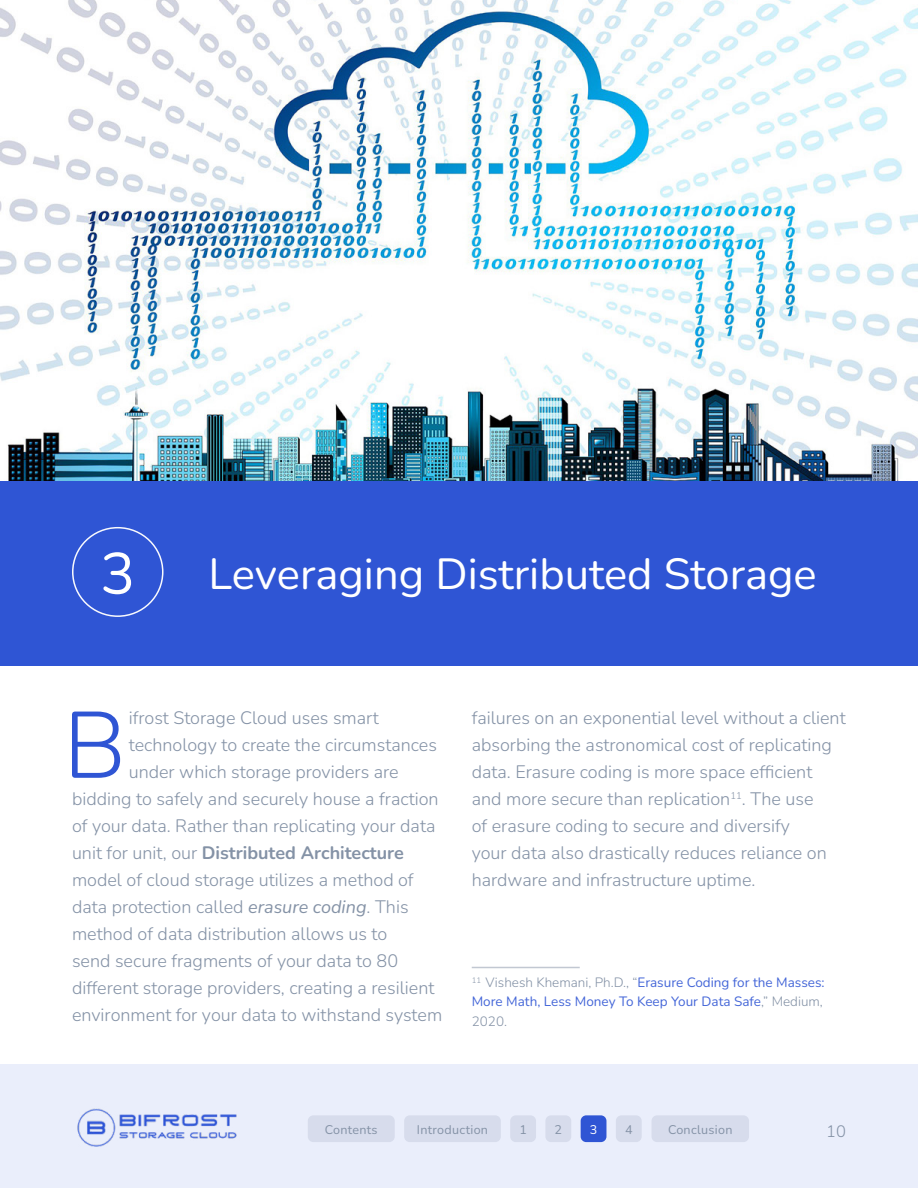
<style>
.page{position:relative;width:918px;height:1188px;background:#fff}
.page>*{position:absolute;margin:0;border:0;box-sizing:border-box;transform-origin:0 0}
.Body-drop{font:300 93.9px "Nunito";color:#2f55d4}
.H2-white{font:58.2px "Nunito";color:#fff}
.H2-white-2{font:43.5px "Nunito";color:#fff}
.Body-drop-2{font:300 18px/27px "Nunito";color:#8492a6}
.Body-drop-3{font:700 18px "Nunito";color:#8492a6}
.t1{font:300 16.5px "Nunito";color:#8492a6}
.Footnotes{font:13.5px/19.5px "Nunito";color:#4466d8}
.t2{font:12.6px "Nunito";letter-spacing:.025em;color:#8492a6}
.t3{font:12.6px "Nunito";color:#fff}
.s1{font-weight:300}
.s2{font-weight:400;font-style:italic}
.s3{font-weight:300;color:#8492a6}
</style>
<div class="page">
<div style="left:0;top:1064px;width:918px;height:124px;background:#eaeefb"></div>
<img style="left:77px;top:1108px;width:160px;height:39px">
<img style="left:0;top:0;width:918px;height:482px">
<div style="left:0;top:482px;width:918px;height:184px;background:#2f55d4"></div>
<hr style="left:472px;top:967px;width:108px;height:1px;background:#c2c8d2">
<div style="left:404px;top:1115px;width:97px;height:27px;background:#d7dcec;border-radius:6px"></div>
<div style="left:510px;top:1115px;width:26px;height:27px;background:#d7dcec;border-radius:6px"></div>
<div style="left:545px;top:1115px;width:26px;height:27px;background:#d7dcec;border-radius:6px"></div>
<div style="left:581px;top:1115px;width:25px;height:27px;background:#2f55d4;border-radius:6px"></div>
<div style="left:616px;top:1115px;width:26px;height:27px;background:#d7dcec;border-radius:6px"></div>
<div style="left:652px;top:1115px;width:97px;height:27px;background:#d7dcec;border-radius:6px"></div>
<div style="left:308px;top:1115px;width:87px;height:27px;background:#d7dcec;border-radius:6px"></div>
<div style="left:72px;top:527px;width:92px;height:90px;border:2px solid #f8f9fd;border-radius:50%"></div>
<p class="H2-white" style="left:100px;top:533px;width:36px">3</p>
<p class="H2-white-2" style="left:208px;top:544px;width:610px">Leveraging Distributed Storage</p>
<p class="Body-drop" style="left:63px;top:680px;width:65px">B</p>
<p class="Body-drop-2" style="left:129px;top:703px;width:252px">ifrost Storage Cloud uses smart</p>
<p class="Body-drop-2" style="left:129px;top:730px;width:310px">technology to create the circumstances</p>
<p class="Body-drop-2" style="left:129px;top:757px;width:271px">under which storage providers are</p>
<p class="Body-drop-2" style="left:72px;top:784px;width:368px">bidding to safely and securely house a fraction</p>
<p class="Body-drop-2" style="left:72px;top:811px;width:365px">of your data. Rather than replicating your data</p>
<p class="Body-drop-3" style="left:72px;top:840px;width:333px"><span class="s1">unit for unit, our</span> Distributed Architecture</p>
<p class="Body-drop-2" style="left:72px;top:865px;width:343px">model of cloud storage utilizes a method of</p>
<p class="Body-drop-2" style="left:72px;top:892px;width:338px">data protection called <span class="s2">erasure coding</span>. This</p>
<p class="Body-drop-2" style="left:72px;top:919px;width:317px">method of data distribution allows us to</p>
<p class="Body-drop-2" style="left:72px;top:946px;width:328px">send secure fragments of your data to 80</p>
<p class="Body-drop-2" style="left:72px;top:973px;width:364px">different storage providers, creating a resilient</p>
<p class="Body-drop-2" style="left:72px;top:1000px;width:372px">environment for your data to withstand system</p>
<p class="Body-drop-2" style="left:472px;top:703px;width:376px">failures on an exponential level without a client absorbing the astronomical cost of replicating data. Erasure coding is more space efficient and more secure than replication<sup>11</sup>. The use<br>of erasure coding to secure and diversify<br>your data also drastically reduces reliance on hardware and infrastructure uptime.</p>
<p class="Footnotes" style="left:472px;top:972px;width:354px"><sup>11</sup> <span class="s3">Vishesh Khemani, Ph.D., “</span>Erasure Coding for the Masses:<br>More Math, Less Money To Keep Your Data Safe<span class="s3">,” Medium,<br>2020.</span></p>
<h2 class="t2" style="left:325px;top:1121px;width:54px">Contents</h2>
<h2 class="t2" style="left:417px;top:1121px;width:73px">Introduction</h2>
<h2 class="t2" style="left:519px;top:1121px;width:9px">1</h2>
<h2 class="t2" style="left:555px;top:1121px;width:9px">2</h2>
<h2 class="t3" style="left:590px;top:1121px;width:9px">3</h2>
<h2 class="t2" style="left:625px;top:1121px;width:9px">4</h2>
<h2 class="t2" style="left:668px;top:1121px;width:66px">Conclusion</h2>
<p class="t1" style="left:826px;top:1120px;width:21px">10</p>
</div>
